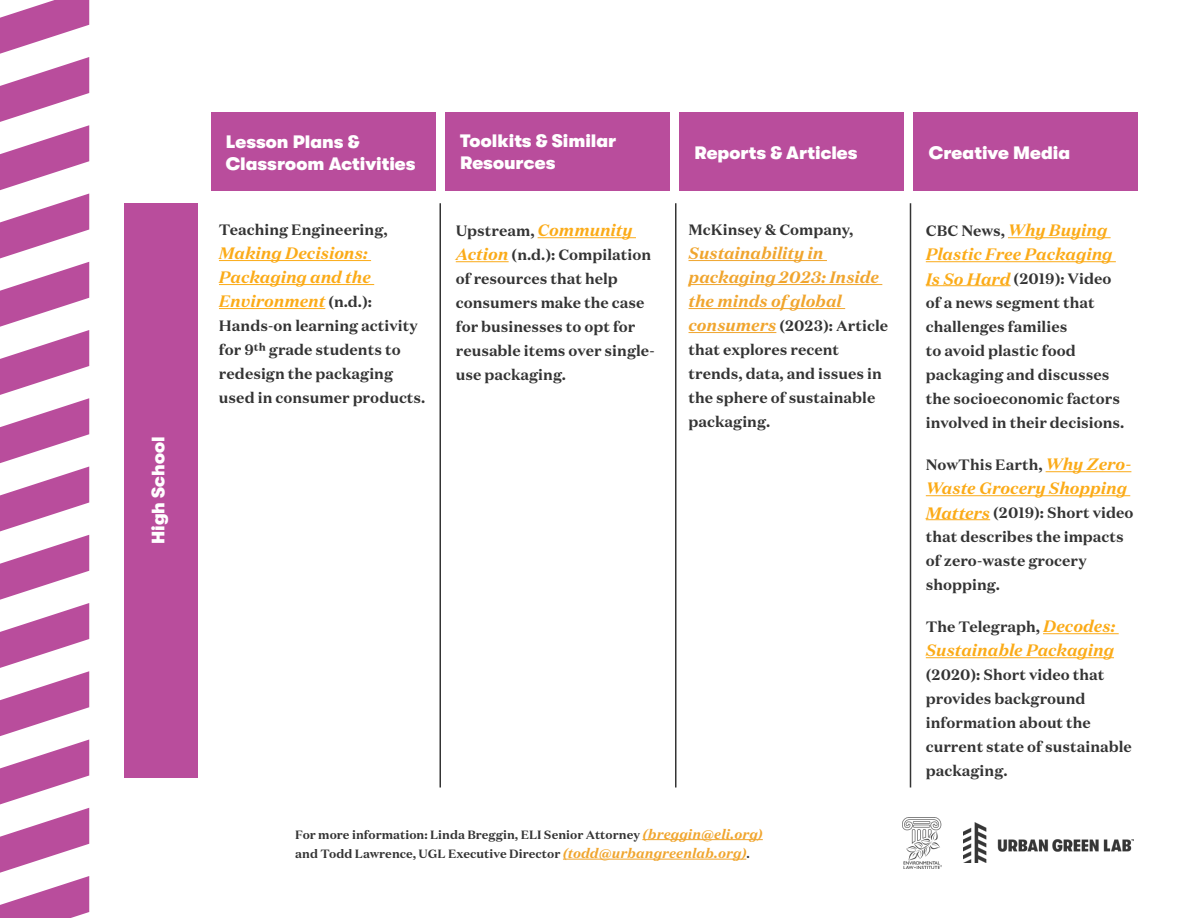
<style>
.page{position:relative;width:1188px;height:918px;background:#fff}
.page>*{position:absolute;margin:0;border:0;box-sizing:border-box;transform-origin:0 0}
.t1{font:900 18px/21.6px "GT Walsheim Pro";color:#fff}
.t2{font:italic 700 16.5px/24px "Domaine Text";letter-spacing:-.005em;color:#fbab18}
.t3{font:italic 700 16.5px/24px "Domaine Text";letter-spacing:-.005em;color:#f0a52e}
.t4{font:700 15px/24px "Domaine Text";color:#343434}
.t5{font:700 12px/19.5px "Domaine Text";color:#343434}
.s1{font-style:normal;font-size:15px;color:#343434}
.s2{font-style:italic;font-size:16.5px;color:#fbab18}
.s3{font-style:italic;font-size:16.5px;color:#f0a52e}
.s4{font-style:italic;font-size:13.5px;color:#f0a52e}
</style>
<div class="page">
<svg style="left:0;top:0;width:89px;height:918px"></svg>
<hr style="left:219px;top:260px;width:152px;height:1px;background:#fbab18">
<hr style="left:219px;top:284px;width:155px;height:1px;background:#fbab18">
<hr style="left:219px;top:308px;width:106px;height:1px;background:#fbab18">
<hr style="left:538px;top:237px;width:98px;height:1px;background:#fbab18">
<hr style="left:456px;top:261px;width:53px;height:1px;background:#fbab18">
<hr style="left:1008px;top:237px;width:103px;height:1px;background:#fbab18">
<hr style="left:926px;top:261px;width:190px;height:1px;background:#fbab18">
<hr style="left:926px;top:285px;width:85px;height:1px;background:#fbab18">
<hr style="left:1046px;top:471px;width:85px;height:1px;background:#fbab18">
<hr style="left:926px;top:495px;width:204px;height:1px;background:#fbab18">
<hr style="left:926px;top:519px;width:64px;height:1px;background:#fbab18">
<hr style="left:1043px;top:633px;width:76px;height:1px;background:#fbab18">
<hr style="left:926px;top:657px;width:188px;height:1px;background:#fbab18">
<img style="left:963px;top:822px;width:171px;height:41px">
<hr style="left:642px;top:839px;width:121px;height:1px;background:#f0a52e">
<hr style="left:563px;top:859px;width:183px;height:1px;background:#f0a52e">
<img style="left:903px;top:818px;width:38px;height:51px">
<div style="left:211px;top:112px;width:224px;height:79px;background:#b94d9c"></div>
<div style="left:124px;top:203px;width:73px;height:574px;background:#b94d9c"></div>
<div style="left:445px;top:112px;width:225px;height:79px;background:#b94d9c"></div>
<div style="left:680px;top:112px;width:224px;height:79px;background:#b94d9c"></div>
<div style="left:913px;top:112px;width:225px;height:79px;background:#b94d9c"></div>
<hr style="left:689px;top:260px;width:138px;height:1px;background:#f0a52e">
<hr style="left:689px;top:284px;width:193px;height:1px;background:#f0a52e">
<hr style="left:689px;top:308px;width:156px;height:1px;background:#f0a52e">
<hr style="left:689px;top:332px;width:87px;height:1px;background:#f0a52e">
<hr style="left:675px;top:203px;width:1px;height:585px;background:#343434">
<hr style="left:910px;top:203px;width:1px;height:585px;background:#343434">
<hr style="left:440px;top:203px;width:1px;height:585px;background:#343434">
<p class="t1" style="left:148px;top:544px;width:109px;rotate:-90deg">High School</p>
<p class="t1" style="left:226px;top:131px;width:191px">Lesson Plans &amp;<br>Classroom Activities</p>
<p class="t1" style="left:460px;top:130px;width:158px">Toolkits &amp; Similar<br>Resources</p>
<p class="t1" style="left:695px;top:142px;width:164px">Reports &amp; Articles</p>
<p class="t1" style="left:929px;top:142px;width:143px">Creative Media</p>
<p class="t4" style="left:219px;top:218px;width:170px">Teaching Engineering,</p>
<p class="t2" style="left:219px;top:241px;width:155px">Making Decisions:<br>Packaging and the<br>Environment <span class="s1">(n.d.):</span></p>
<p class="t4" style="left:219px;top:314px;width:208px">Hands-on learning activity for 9th grade students to redesign the packaging used in consumer products.</p>
<p class="t4" style="left:456px;top:219px;width:201px">Upstream, <span class="s2">Community<br>Action</span> (n.d.): Compilation of resources that help consumers make the case for businesses to opt for reusable items over single&shy;use packaging.</p>
<p class="t2" style="left:926px;top:219px;width:188px"><span class="s1">CBC News,</span> Why Buying<br>Plastic Free Packaging</p>
<p class="t4" style="left:689px;top:218px;width:166px">McKinsey &amp; Company,</p>
<p class="t3" style="left:689px;top:241px;width:192px">Sustainability in packaging 2023: Inside the minds of global</p>
<p class="t4" style="left:689px;top:314px;width:201px"><span class="s3">consumers</span> (2023): Article that explores recent trends, data, and issues in the sphere of sustainable packaging.</p>
<p class="t4" style="left:926px;top:267px;width:200px"><span class="s2">Is So Hard</span> (2019): Video of a news segment that challenges families<br>to avoid plastic food packaging and discusses the socioeconomic factors involved in their decisions.</p>
<p class="t4" style="left:926px;top:453px;width:207px">NowThis Earth, <span class="s2">Why Zero-</span></p>
<p class="t2" style="left:926px;top:477px;width:203px">Waste Grocery Shopping</p>
<p class="t4" style="left:926px;top:501px;width:209px"><span class="s2">Matters</span> (2019): Short video that describes the impacts of zero-waste grocery shopping.</p>
<p class="t4" style="left:926px;top:615px;width:191px">The Telegraph, <span class="s2">Decodes:</span></p>
<p class="t2" style="left:926px;top:639px;width:190px">Sustainable Packaging</p>
<p class="t4" style="left:926px;top:663px;width:208px">(2020): Short video that provides background information about the current state of sustainable packaging.</p>
<p class="t5" style="left:295px;top:825px;width:469px">For more information: Linda Breggin, ELI Senior Attorney <span class="s4">(breggin@eli.org) </span>and Todd Lawrence, UGL Executive Director <span class="s4">(todd@urbangreenlab.org)</span>.</p>
</div>
